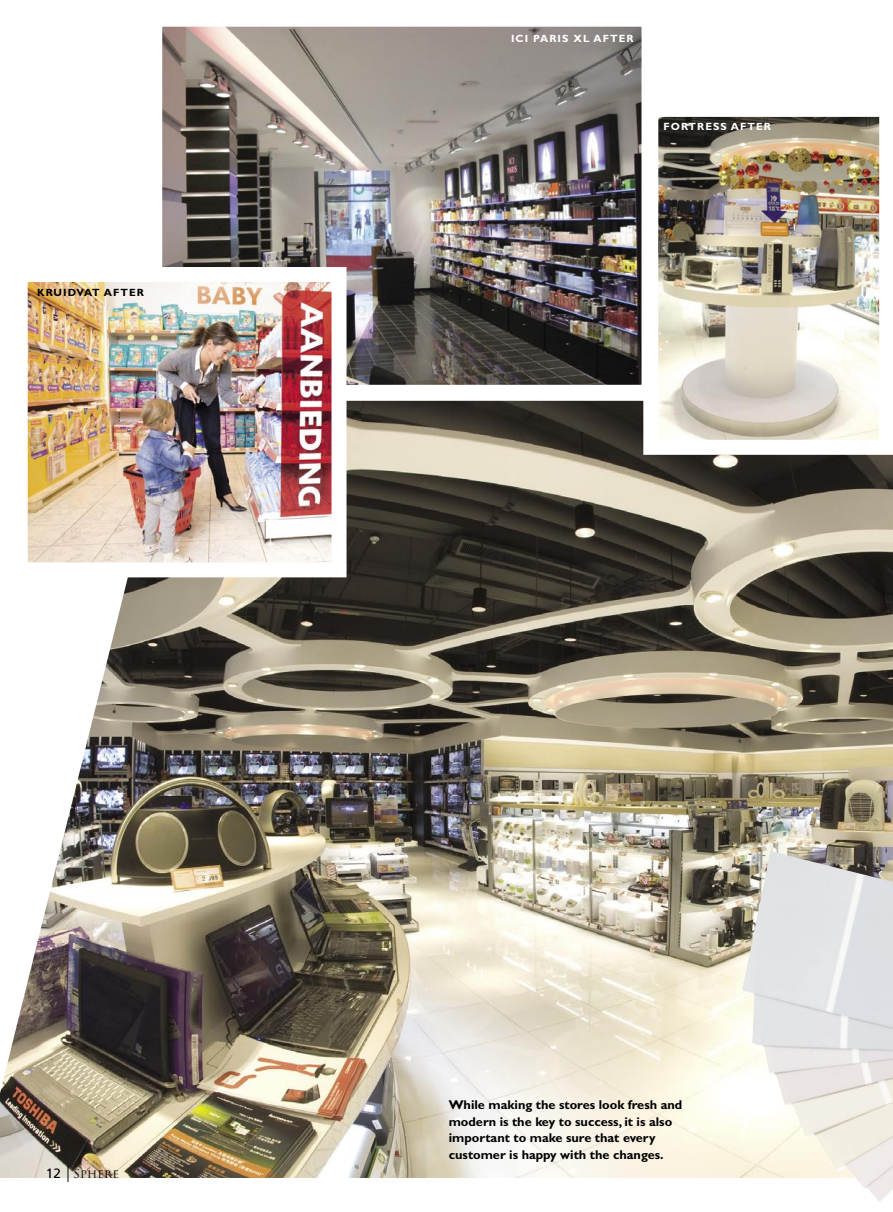
<style>
.page{position:relative;width:893px;height:1212px;background:#fff}
.page>*{position:absolute;margin:0;border:0;box-sizing:border-box;transform-origin:0 0}
.caption_lead_in{font:700 12.75px "Gill Sans Std";color:#000}
.t1{font:12px "Trajan Pro";letter-spacing:.015em;color:#000}
.caption_lead_in-2{font:700 10.5px "Gill Sans Std";letter-spacing:.1em;color:#fff}
.caption_lead_in-3{font:700 10.5px "Gill Sans Std";letter-spacing:.1em;color:#000}
.s1{font-family:"Frutiger";font-size:13.5px}
</style>
<div class="page">
<img style="left:163px;top:28px;width:477px;height:356px">
<div style="left:147px;top:12px;width:509px;height:388px;border:15px solid #fff"></div>
<img style="left:0;top:401px;width:893px;height:777px">
<img style="left:742px;top:747px;width:151px;height:455px">
<img style="left:643px;top:102px;width:250px;height:353px">
<img style="left:29px;top:283px;width:302px;height:278px">
<svg style="left:68px;top:1166px;width:1px;height:16px"></svg>
<p class="caption_lead_in-3" style="left:37px;top:286px;width:108px">KRUIDVAT AFTER</p>
<p class="caption_lead_in-2" style="left:511px;top:32px;width:124px">ICI PARIS XL AFTER</p>
<p class="caption_lead_in-2" style="left:663px;top:120px;width:109px">FORTRESS AFTER</p>
<p class="t1" style="left:46px;top:1166px;width:75px"><span class="s1">12</span> SPHERE</p>
<p class="caption_lead_in" style="left:449px;top:1097px;width:235px">While making the stores look fresh and</p>
<p class="caption_lead_in" style="left:449px;top:1114px;width:225px">modern is the key to success, it is also</p>
<p class="caption_lead_in" style="left:449px;top:1130px;width:208px">important to make sure that every</p>
<p class="caption_lead_in" style="left:449px;top:1147px;width:216px">customer is happy with the changes.</p>
</div>
